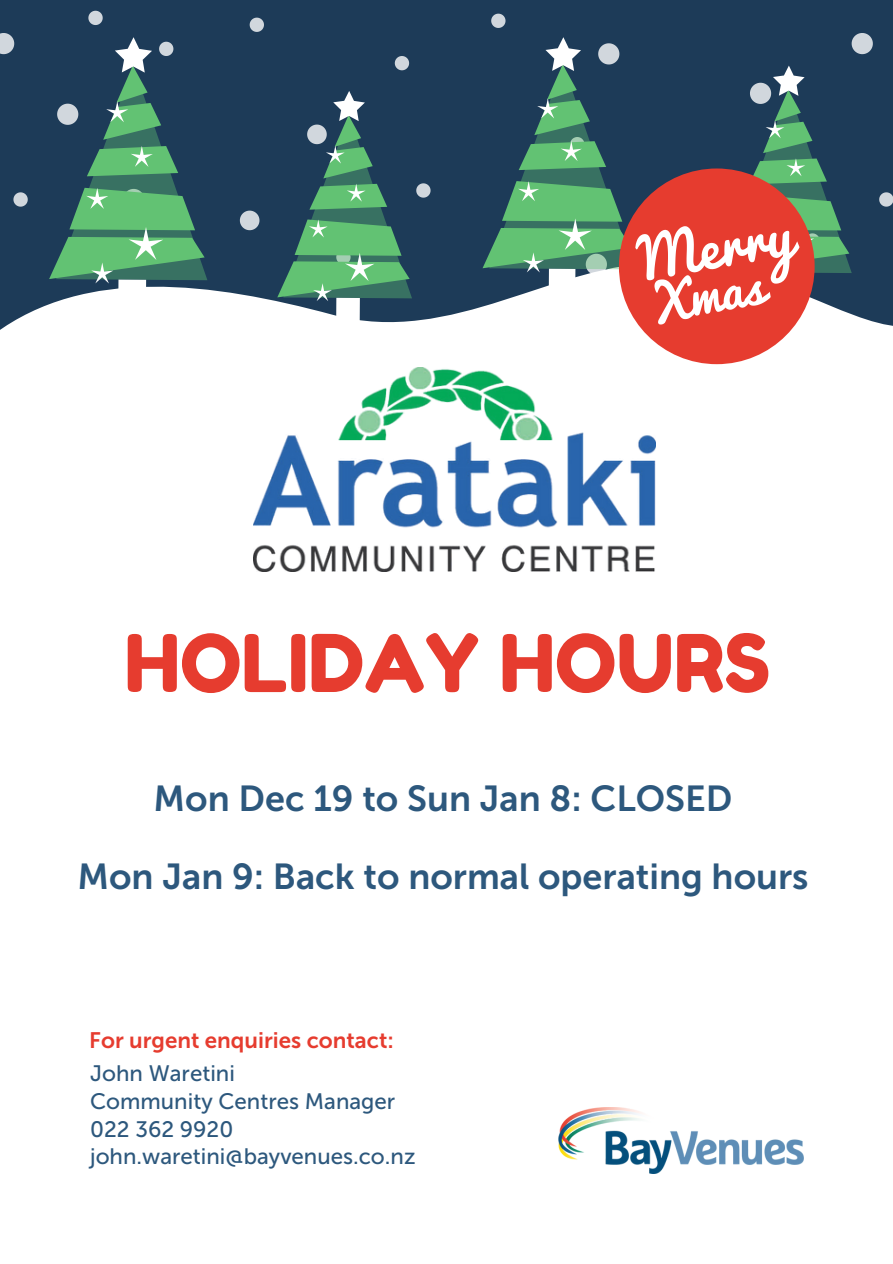
<style>
.page{position:relative;width:893px;height:1264px;background:#fff}
.page>*{position:absolute;margin:0;border:0;box-sizing:border-box;transform-origin:0 0}
.t1{font:79.35px "Fredoka One";color:#e63c2f}
.t2{font:36px/78.8px "Museo Sans 700";color:#2d587d;text-align:center}
.t3{font:22.35px/27.9px "Museo Sans 500";color:#2d587d}
.t4{font:22.35px "Museo Sans 700";color:#e63c2f}
</style>
<div class="page">
<div style="left:0;top:0;width:892px;height:1262px;background:#1d3b58"></div>
<svg style="left:13px;top:192px;width:15px;height:15px"></svg>
<svg style="left:395px;top:56px;width:14px;height:14px"></svg>
<svg style="left:250px;top:18px;width:14px;height:14px"></svg>
<svg style="left:240px;top:211px;width:19px;height:19px"></svg>
<svg style="left:88px;top:11px;width:15px;height:14px"></svg>
<svg style="left:0;top:33px;width:14px;height:21px"></svg>
<svg style="left:879px;top:192px;width:13px;height:15px"></svg>
<div style="left:0;top:433px;width:892px;height:829px;background:#fff"></div>
<svg style="left:0;top:283px;width:892px;height:186px;fill:#fff"></svg>
<div style="left:336px;top:298px;width:24px;height:29px;background:#fff"></div>
<svg style="left:277px;top:91px;width:153px;height:210px"></svg>
<div style="left:118px;top:279px;width:28px;height:35px;background:#fff"></div>
<svg style="left:49px;top:37px;width:158px;height:246px"></svg>
<img style="left:558px;top:1107px;width:245px;height:66px">
<img style="left:253px;top:367px;width:402px;height:204px">
<div style="left:619px;top:168px;width:195px;height:196px;background:#e63c2f;border-radius:50%"></div>
<svg style="left:482px;top:14px;width:390px;height:310px"></svg>
<h1 class="t1" style="left:124px;top:614px;width:647px">HOLIDAY HOURS</h1>
<h2 class="t2" style="left:77px;top:759px;width:732px">Mon Dec 19 to Sun Jan 8: CLOSED<br>Mon Jan 9: Back to normal operating hours</h2>
<p class="t4" style="left:89px;top:1027px;width:306px">For urgent enquiries contact:</p>
<p class="t3" style="left:90px;top:1059px;width:327px">John Waretini<br>Community Centres Manager<br>022 362 9920 john.waretini@bayvenues.co.nz</p>
</div>
